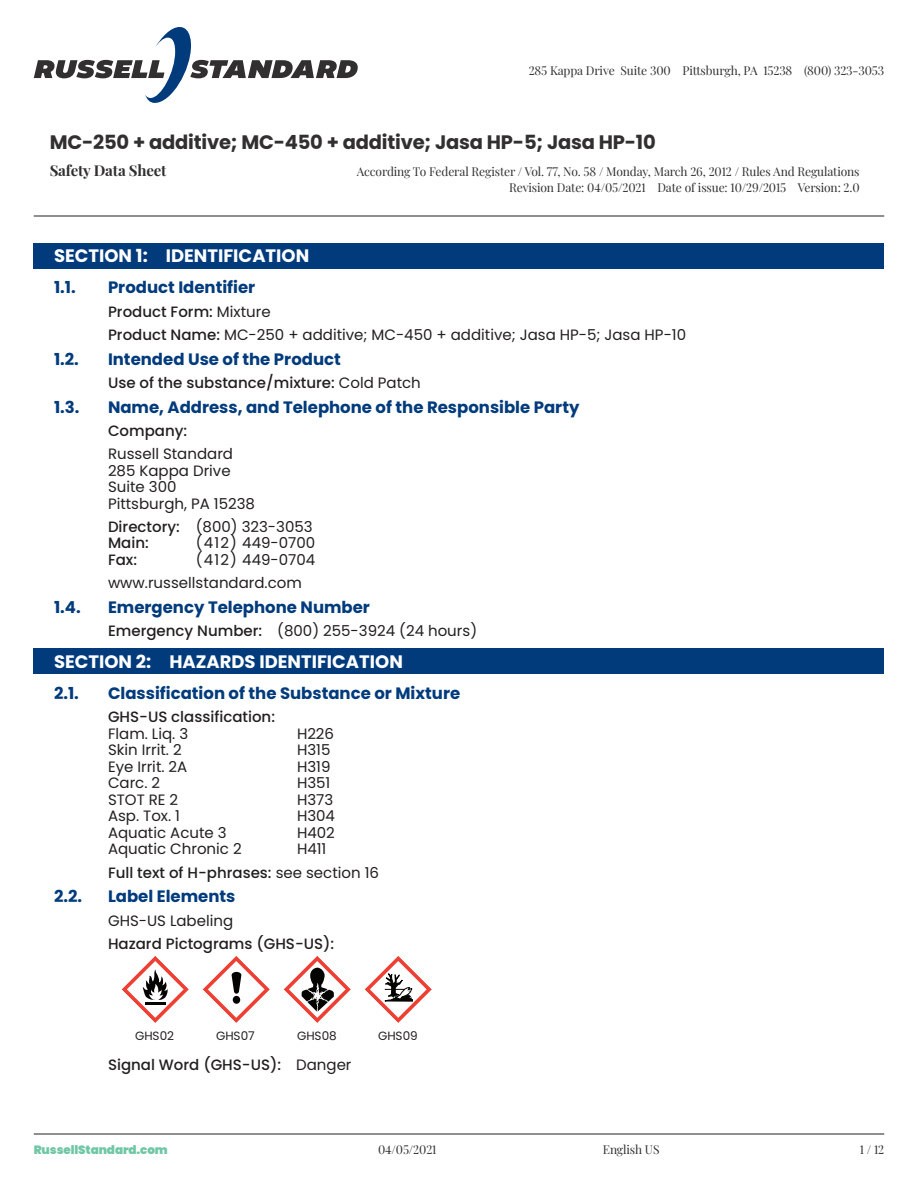
<style>
.page{position:relative;width:918px;height:1188px;background:#fff}
.page>*{position:absolute;margin:0;border:0;box-sizing:border-box;transform-origin:0 0}
.t1{font:700 19.5px "Poppins";letter-spacing:-.01em;color:#312f30}
.t2{font:700 18px "Poppins";color:#fff}
.t3{font:700 16.5px "Poppins";color:#013b7c}
.t4{font:15px/16.5px "Poppins";color:#231f20}
.t5{font:500 15px/16.5px "Poppins";color:#231f20}
.t6{font:700 15px "Playfair Display";letter-spacing:-.01em;color:#312f30}
.t7{font:12px/16.5px "Playfair Display";letter-spacing:-.01em;color:#312f30;text-align:right}
.t8{font:12px "Poppins";color:#231f20}
.t9{font:900 12px "Poppins";letter-spacing:-.01em;color:#70c7a5}
.s1{font-weight:500}
.s2{font-weight:400}
</style>
<div class="page">
<svg style="left:34px;top:27px;width:324px;height:76px"></svg>
<hr style="left:34px;top:1134px;width:850px;height:1px;background:#231f20">
<hr style="left:34px;top:216px;width:850px;height:1px;background:#231f20">
<div style="left:34px;top:243px;width:850px;height:25px;background:#013b7c"></div>
<div style="left:34px;top:649px;width:850px;height:25px;background:#013b7c"></div>
<svg style="left:122px;top:956px;width:67px;height:67px"></svg>
<svg style="left:202px;top:956px;width:68px;height:67px"></svg>
<svg style="left:284px;top:956px;width:67px;height:67px"></svg>
<svg style="left:365px;top:956px;width:67px;height:67px"></svg>
<p class="t7" style="left:529px;top:61px;width:357px">285 Kappa Drive Suite 300 Pittsburgh, PA 15238 (800) 323-3053</p>
<h1 class="t1" style="left:50px;top:131px;width:608px">MC-250 + additive; MC-450 + additive; Jasa HP-5; Jasa HP-10</h1>
<p class="t6" style="left:50px;top:158px;width:118px">Safety Data Sheet</p>
<p class="t7" style="left:357px;top:162px;width:504px">According To Federal Register / Vol. 77, No. 58 / Monday, March 26, 2012 / Rules And Regulations<br>Revision Date: 04/05/2021 Date of issue: 10/29/2015 Version: 2.0</p>
<p class="t2" style="left:54px;top:245px;width:257px">SECTION 1: IDENTIFICATION</p>
<p class="t3" style="left:54px;top:278px;width:23px">1.1.</p>
<p class="t3" style="left:108px;top:278px;width:149px">Product Identifier</p>
<p class="t4" style="left:108px;top:300px;width:580px;line-height:23.2px"><span class="s1">Product Form:</span> Mixture<br><span class="s1">Product Name:</span> MC-250 + additive; MC-450 + additive; Jasa HP-5; Jasa HP-10</p>
<p class="t3" style="left:54px;top:349px;width:26px">1.2.</p>
<p class="t3" style="left:108px;top:349px;width:234px">Intended Use of the Product</p>
<p class="t5" style="left:108px;top:374px;width:314px">Use of the substance/mixture: <span class="s2">Cold Patch</span></p>
<p class="t3" style="left:54px;top:397px;width:27px">1.3.</p>
<p class="t3" style="left:108px;top:397px;width:473px">Name, Address, and Telephone of the Responsible Party</p>
<p class="t5" style="left:108px;top:422px;width:81px">Company:</p>
<p class="t4" style="left:108px;top:446px;width:149px">Russell Standard<br>285 Kappa Drive<br>Suite 300<br>Pittsburgh, PA 15238</p>
<p class="t5" style="left:108px;top:518px;width:206px">Directory: <span class="s2">(800) 323-3053<br></span>Main:</p>
<p class="t4" style="left:196px;top:535px;width:121px">(412) 449-0700</p>
<p class="t4" style="left:108px;top:548px;width:209px;line-height:23.2px;text-indent:88px">(412) 449-0704 www.russellstandard.com</p>
<p class="t5" style="left:108px;top:551px;width:31px">Fax:</p>
<p class="t3" style="left:54px;top:598px;width:28px">1.4.</p>
<p class="t3" style="left:108px;top:598px;width:264px">Emergency Telephone Number</p>
<p class="t4" style="left:108px;top:623px;width:371px"><span class="s1">Emergency Number:</span> (800) 255-3924 (24 hours)</p>
<p class="t2" style="left:54px;top:651px;width:350px">SECTION 2: HAZARDS IDENTIFICATION</p>
<p class="t3" style="left:54px;top:684px;width:26px">2.1.</p>
<p class="t3" style="left:108px;top:684px;width:354px">Classification of the Substance or Mixture</p>
<p class="t5" style="left:108px;top:709px;width:169px">GHS-US classification:</p>
<p class="t4" style="left:108px;top:725px;width:82px">Flam. Liq. 3</p>
<p class="t4" style="left:297px;top:725px;width:39px">H226</p>
<p class="t4" style="left:108px;top:742px;width:75px">Skin Irrit. 2</p>
<p class="t4" style="left:297px;top:742px;width:35px">H315</p>
<p class="t4" style="left:108px;top:758px;width:81px">Eye Irrit. 2A</p>
<p class="t4" style="left:297px;top:758px;width:35px">H319</p>
<p class="t4" style="left:108px;top:775px;width:54px">Carc. 2</p>
<p class="t4" style="left:297px;top:775px;width:35px">H351</p>
<p class="t4" style="left:108px;top:791px;width:72px">STOT RE 2</p>
<p class="t4" style="left:297px;top:791px;width:38px">H373</p>
<p class="t4" style="left:108px;top:808px;width:74px">Asp. Tox. 1</p>
<p class="t4" style="left:297px;top:808px;width:40px">H304</p>
<p class="t4" style="left:108px;top:824px;width:120px">Aquatic Acute 3</p>
<p class="t4" style="left:297px;top:824px;width:39px">H402</p>
<p class="t4" style="left:108px;top:841px;width:135px">Aquatic Chronic 2</p>
<p class="t5" style="left:108px;top:838px;width:273px;line-height:23.2px;text-indent:189px"><span class="s2">H411<br></span>Full text of H-phrases: <span class="s2">see section 16</span></p>
<p class="t3" style="left:54px;top:887px;width:30px">2.2.</p>
<p class="t3" style="left:108px;top:887px;width:129px">Label Elements</p>
<p class="t4" style="left:108px;top:912px;width:127px">GHS-US Labeling</p>
<p class="t5" style="left:108px;top:935px;width:228px">Hazard Pictograms (GHS-US):</p>
<p class="t8" style="left:135px;top:1028px;width:41px">GHS02</p>
<p class="t8" style="left:216px;top:1028px;width:40px">GHS07</p>
<p class="t8" style="left:297px;top:1028px;width:41px">GHS08</p>
<p class="t8" style="left:378px;top:1028px;width:41px">GHS09</p>
<p class="t5" style="left:108px;top:1056px;width:245px">Signal Word (GHS-US): <span class="s2">Danger</span></p>
<p class="t9" style="left:34px;top:1143px;width:136px">RussellStandard.com</p>
<p class="t7" style="left:378px;top:1141px;width:60px">04/05/2021</p>
<p class="t7" style="left:603px;top:1141px;width:58px">English US</p>
<p class="t7" style="left:860px;top:1141px;width:26px">1/12</p>
</div>
